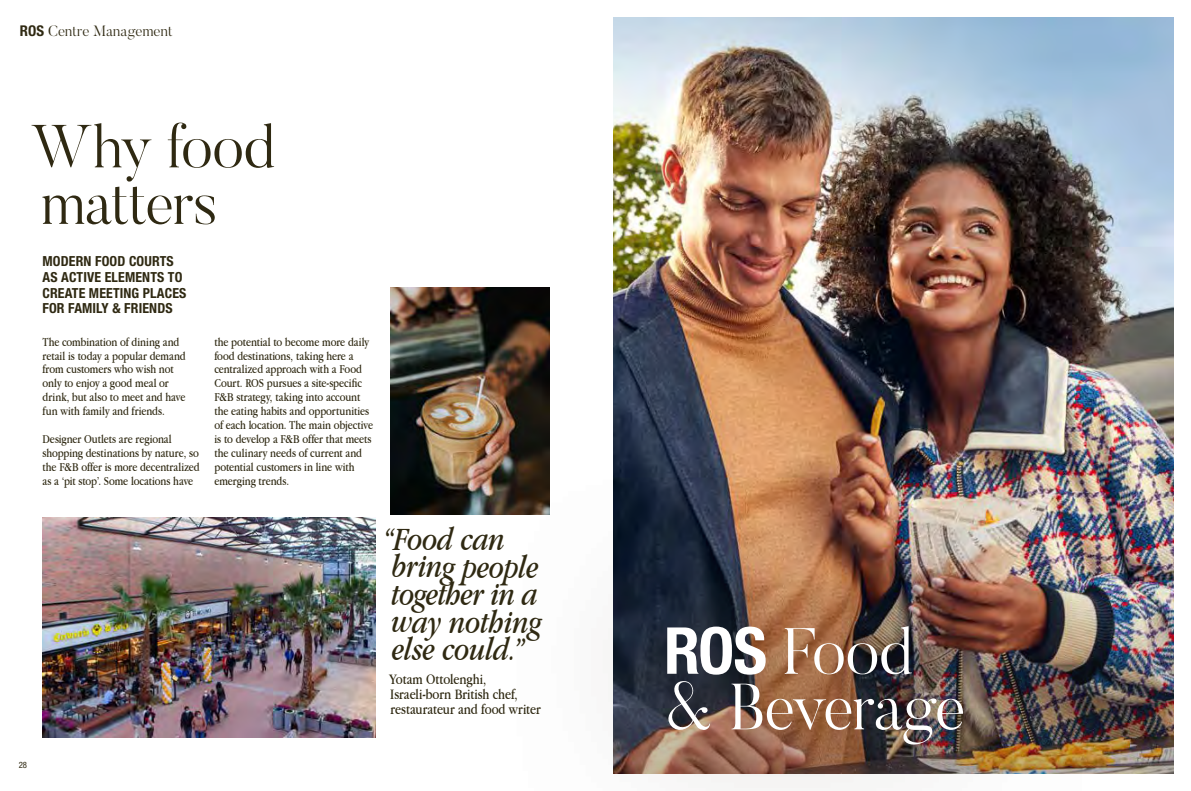
<style>
.page{position:relative;width:1191px;height:791px;background:#fff}
.page>*{position:absolute;margin:0;border:0;box-sizing:border-box;transform-origin:0 0}
.t1{font:300 64.75px/55.5px "Butler";letter-spacing:-.02em;color:#fff}
.t2{font:300 60.25px/56.5px "Butler";letter-spacing:-.015em;color:#2f2912}
.t3{font:italic 33.75px/27.5px "Apple Garamond";letter-spacing:-.01em;color:#2f2912}
.t4{font:15px/15px "Apple Garamond";letter-spacing:-.005em;color:#2f2912}
.t5{font:300 14.88px "Butler";letter-spacing:.01em;color:#2f2912}
.t6{font:700 condensed 13.88px/15.8px "Helvetica Neue LT Std";letter-spacing:.01em;color:#2f2912}
.t7{font:12.5px/13.9px "Apple Garamond";letter-spacing:-.005em;color:#2f2912}
.t8{font:condensed 8.75px "Helvetica Neue LT Pro";color:#2f2912}
.s1{font-family:"Helvetica Neue LT Std";font-weight:700;font-stretch:condensed}
</style>
<div class="page">
<img style="left:613px;top:18px;width:560px;height:538px">
<img style="left:43px;top:517px;width:333px;height:220px">
<img style="left:390px;top:287px;width:159px;height:227px">
<img style="left:1092px;top:556px;width:81px;height:216px">
<img style="left:512px;top:467px;width:580px;height:321px">
<p class="t5" style="left:20px;top:21px;width:154px"><span class="s1">ROS</span> Centre Management</p>
<h2 class="t2" style="left:31px;top:118px;width:245px">Why food matters</h2>
<p class="t6" style="left:43px;top:253px;width:145px">MODERN FOOD COURTS<br>AS ACTIVE ELEMENTS TO<br>CREATE MEETING PLACES<br>FOR FAMILY &amp; FRIENDS</p>
<p class="t7" style="left:43px;top:334px;width:145px">The combination of dining and retail is today a popular demand from customers who wish not only to enjoy a good meal or drink, but also to meet and have fun with family and friends.</p>
<p class="t7" style="left:43px;top:431px;width:159px">Designer Outlets are regional shopping destinations by nature, so the F&amp;B offer is more decentralized as a ‘pit stop’. Some locations have</p>
<p class="t7" style="left:214px;top:334px;width:160px">the potential to become more daily food destinations, taking here a centralized approach with a Food<br>Court. ROS pursues a site-specific<br>F&amp;B strategy, taking into account the eating habits and opportunities of each location. The main objective is to develop a F&amp;B offer that meets the culinary needs of current and potential customers in line with emerging trends.</p>
<h3 class="t3" style="left:383px;top:524px;width:160px">“Food can bring people together in a way nothing else could.”</h3>
<p class="t4" style="left:390px;top:671px;width:152px">Yotam Ottolenghi,<br>Israeli-born British chef, restaurateur and food writer</p>
<p class="t8" style="left:19px;top:759px;width:10px">28</p>
<h1 class="t1" style="left:664px;top:622px;width:303px"><span class="s1">ROS</span> Food &amp; Beverage</h1>
</div>
